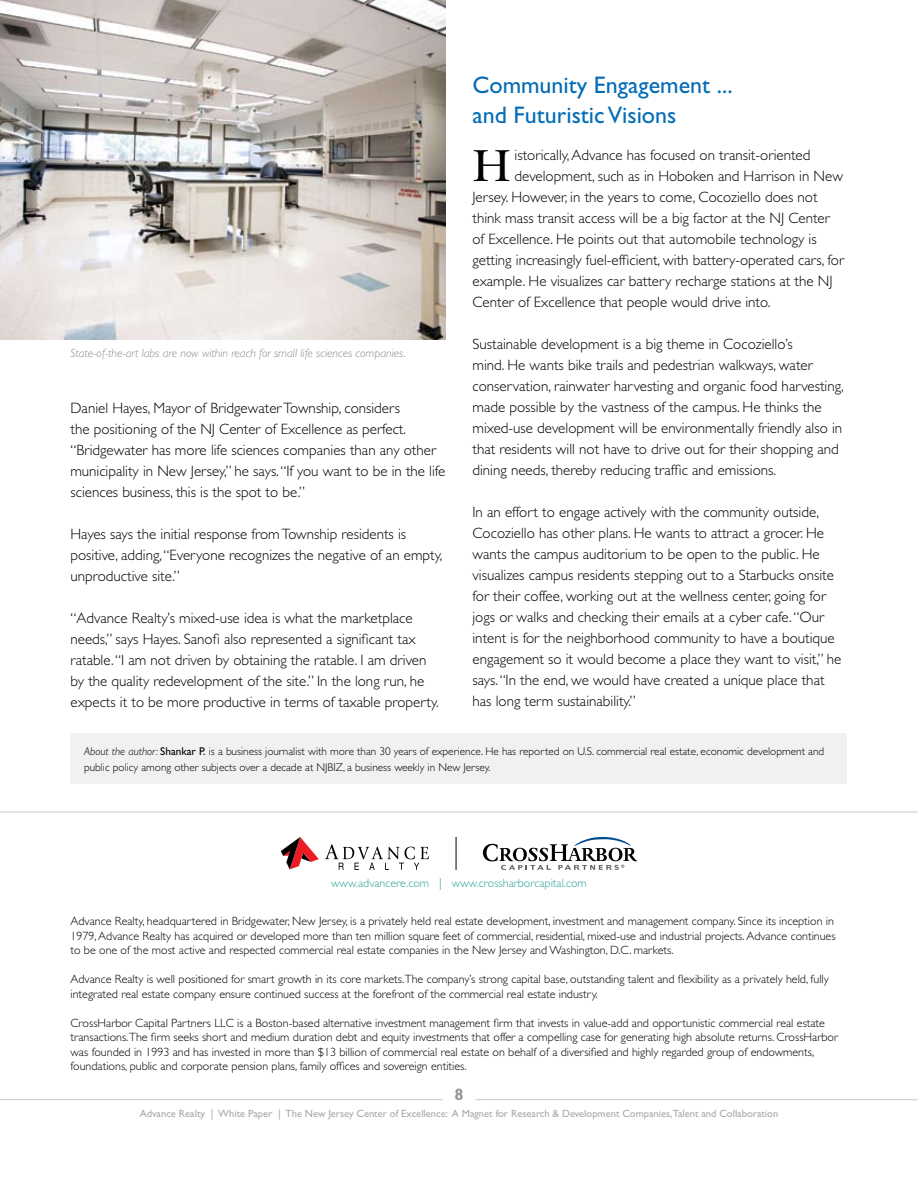
<style>
.page{position:relative;width:918px;height:1188px;background:#fff}
.page>*{position:absolute;margin:0;border:0;box-sizing:border-box;transform-origin:0 0}
.t1{font:46.8px "New Baskerville Std";color:#000}
.t2{font:24px/30px "Gill Sans Std";color:#056cb6}
.t3{font:700 16.5px "Gill Sans Std";color:#939598}
.t4{font:300 15px/21px "Gill Sans Std";color:#000}
.t5{font:300 12px/14.5px "Gill Sans Std";color:#000}
.t6{font:italic 300 12px "Gill Sans Std";color:#8a8c8e}
.t7{font:300 12px "Gill Sans Std";color:#2ea39a}
.t8{font:300 11.25px/16.4px "Gill Sans Std";color:#000}
.t9{font:10.5px "Gill Sans Std";color:#a7a9ac}
.s1{font-style:italic}
.s2{font-weight:400}
</style>
<div class="page">
<hr style="left:0;top:812px;width:918px;height:1px;background:#cbccce">
<svg style="left:483px;top:837px;width:154px;height:33px"></svg>
<hr style="left:456px;top:837px;width:1px;height:33px;background:#000">
<svg style="left:281px;top:837px;width:38px;height:32px"></svg>
<svg style="left:325px;top:844px;width:104px;height:26px"></svg>
<div style="left:70px;top:734px;width:778px;height:50px;background:#f1f1f2"></div>
<img style="left:0;top:0;width:446px;height:340px">
<hr style="left:0;top:1099px;width:443px;height:1px;background:#cbccce">
<hr style="left:476px;top:1099px;width:442px;height:1px;background:#cbccce">
<h2 class="t2" style="left:472px;top:70px;width:262px">Community Engagement ... and Futuristic Visions</h2>
<h1 class="t1" style="left:472px;top:139px;width:40px">H</h1>
<p class="t4" style="left:515px;top:145px;width:297px">istorically, Advance has focused on transit-oriented</p>
<p class="t4" style="left:515px;top:166px;width:330px">development, such as in Hoboken and Harrison in New</p>
<p class="t4" style="left:473px;top:187px;width:347px">Jersey. However, in the years to come, Cocoziello does not</p>
<p class="t4" style="left:473px;top:208px;width:359px">think mass transit access will be a big factor at the NJ Center</p>
<p class="t4" style="left:473px;top:229px;width:346px">of Excellence. He points out that automobile technology is</p>
<p class="t4" style="left:473px;top:250px;width:373px">getting increasingly fuel-efficient, with battery-operated cars, for</p>
<p class="t4" style="left:473px;top:271px;width:362px">example. He visualizes car battery recharge stations at the NJ</p>
<p class="t4" style="left:473px;top:292px;width:300px">Center of Excellence that people would drive into.</p>
<p class="t4" style="left:473px;top:334px;width:373px">Sustainable development is a big theme in Cocoziello’s<br>mind. He wants bike trails and pedestrian walkways, water conservation, rainwater harvesting and organic food harvesting, made possible by the vastness of the campus. He thinks the mixed-use development will be environmentally friendly also in that residents will not have to drive out for their shopping and dining needs, thereby reducing traffic and emissions.</p>
<p class="t4" style="left:473px;top:502px;width:370px">In an effort to engage actively with the community outside, Cocoziello has other plans. He wants to attract a grocer. He wants the campus auditorium to be open to the public. He visualizes campus residents stepping out to a Starbucks onsite for their coffee, working out at the wellness center, going for jogs or walks and checking their emails at a cyber cafe. “Our intent is for the neighborhood community to have a boutique engagement so it would become a place they want to visit,” he says. “In the end, we would have created a unique place that has long term sustainability.”</p>
<p class="t8" style="left:84px;top:743px;width:742px"><span class="s1">About the author:</span> <span class="s2">Shankar P.</span> is a business journalist with more than 30 years of experience. He has reported on U.S. commercial real estate, economic development and public policy among other subjects over a decade at NJBIZ, a business weekly in New Jersey.</p>
<p class="t6" style="left:70px;top:346px;width:337px">State-of-the-art labs are now within reach for small life sciences companies.</p>
<p class="t4" style="left:70px;top:397px;width:376px">Daniel Hayes, Mayor of Bridgewater Township, considers<br>the positioning of the NJ Center of Excellence as perfect. “Bridgewater has more life sciences companies than any other municipality in New Jersey,” he says. “If you want to be in the life sciences business, this is the spot to be.”</p>
<p class="t4" style="left:70px;top:523px;width:373px">Hayes says the initial response from Township residents is positive, adding, “Everyone recognizes the negative of an empty, unproductive site.”</p>
<p class="t4" style="left:70px;top:607px;width:370px">“Advance Realty’s mixed-use idea is what the marketplace needs,” says Hayes. Sanofi also represented a significant tax ratable. “I am not driven by obtaining the ratable. I am driven by the quality redevelopment of the site.” In the long run, he expects it to be more productive in terms of taxable property.</p>
<p class="t7" style="left:331px;top:876px;width:257px">www.advancere.com | www.crossharborcapital.com</p>
<p class="t5" style="left:70px;top:914px;width:767px">Advance Realty, headquartered in Bridgewater, New Jersey, is a privately held real estate development, investment and management company. Since its inception in<br>1979, Advance Realty has acquired or developed more than ten million square feet of commercial, residential, mixed-use and industrial projects. Advance continues to be one of the most active and respected commercial real estate companies in the New Jersey and Washington, D.C. markets.</p>
<p class="t5" style="left:70px;top:972px;width:760px">Advance Realty is well positioned for smart growth in its core markets.The company’s strong capital base, outstanding talent and flexibility as a privately held, fully integrated real estate company ensure continued success at the forefront of the commercial real estate industry.</p>
<p class="t5" style="left:70px;top:1016px;width:769px">CrossHarbor Capital Partners LLC is a Boston-based alternative investment management firm that invests in value-add and opportunistic commercial real estate transactions.The firm seeks short and medium duration debt and equity investments that offer a compelling case for generating high absolute returns. CrossHarbor was founded in 1993 and has invested in more than $13 billion of commercial real estate on behalf of a diversified and highly regarded group of endowments, foundations, public and corporate pension plans, family offices and sovereign entities.</p>
<p class="t3" style="left:454px;top:1085px;width:11px">8</p>
<p class="t9" style="left:140px;top:1107px;width:640px">Advance Realty | White Paper | The New Jersey Center of Excellence: A Magnet for Research &amp; Development Companies,Talent and Collaboration</p>
</div>
